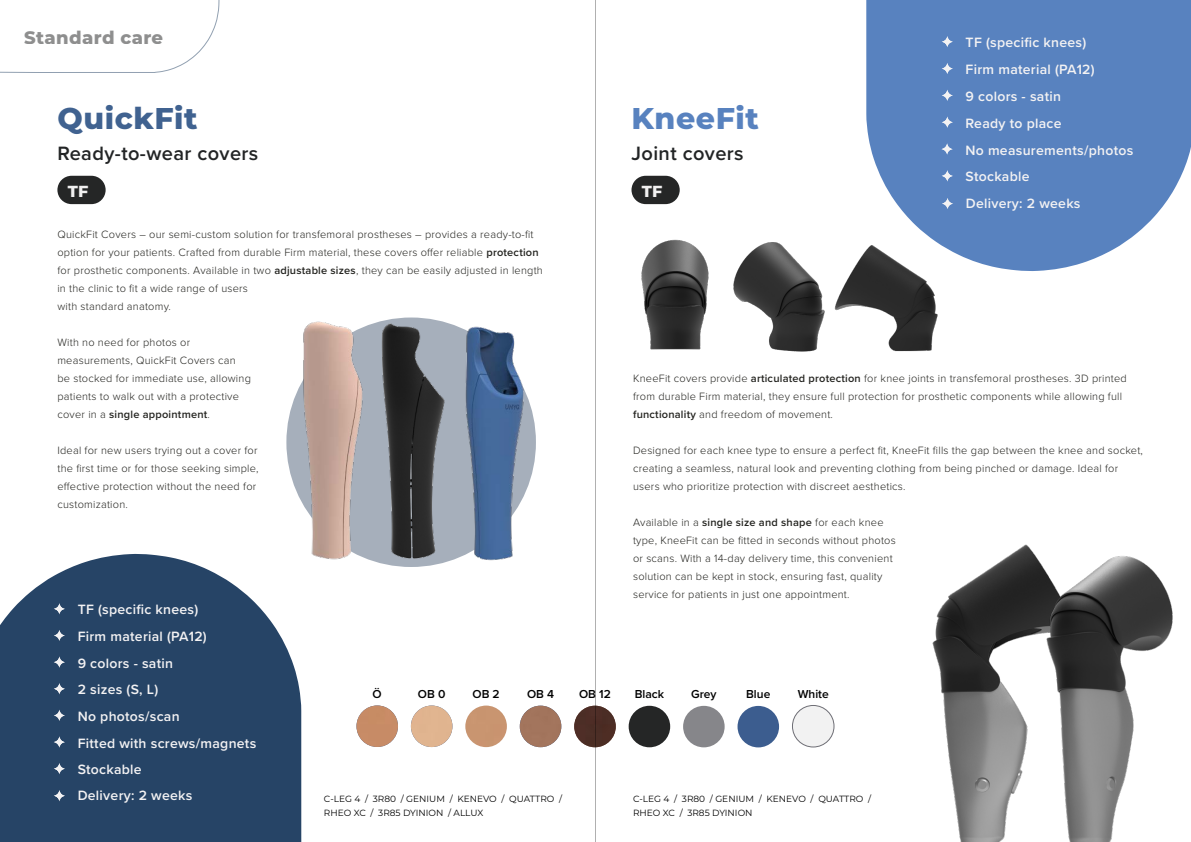
<style>
.page{position:relative;width:1191px;height:842px;background:#fff}
.page>*{position:absolute;margin:0;border:0;box-sizing:border-box;transform-origin:0 0}
.t1{font:800 30px "Montserrat";letter-spacing:.02em;color:#406290}
.t2{font:800 30px "Montserrat";letter-spacing:.02em;color:#5882bf}
.t3{font:600 20px "Proxima Nova";letter-spacing:.02em;color:#222425}
.t4{font:800 18px "Montserrat";letter-spacing:.02em;color:#252626}
.t5{font:800 16px "Montserrat";color:#f1f0f0}
.t6{font:600 14px/26.8px "Proxima Nova";letter-spacing:.02em;color:#f3f2f3}
.t7{font:600 12px "Proxima Nova";color:#000}
.t8{font:300 11px/18px "Proxima Nova";letter-spacing:.02em;color:#242420}
.t9{font:9px/14px "Montserrat";color:#000}
.s1{font-weight:600}
</style>
<div class="page">
<svg style="left:0;top:0;width:220px;height:73px"></svg>
<div style="left:286px;top:317px;width:250px;height:250px;background:#a6afbb;border-radius:50%"></div>
<svg style="left:0;top:554px;width:301px;height:288px;background:#3b5674"></svg>
<div style="left:57px;top:176px;width:49px;height:28px;background:#252626;border-radius:14px"></div>
<img style="left:293px;top:321px;width:78px;height:245px">
<img style="left:455px;top:325px;width:77px;height:236px">
<img style="left:374px;top:317px;width:77px;height:249px">
<div style="left:792px;top:705px;width:42px;height:42px;background:#f2f2f2;border-radius:50%"></div>
<div style="left:792px;top:705px;width:42px;height:42px;border:1px solid #6e6e75;border-radius:50%"></div>
<div style="left:737px;top:706px;width:42px;height:41px;background:#3c5d8f;border-radius:50%"></div>
<div style="left:683px;top:706px;width:41px;height:41px;background:#86868a;border-radius:50%"></div>
<div style="left:628px;top:706px;width:42px;height:41px;background:#252626;border-radius:50%"></div>
<img style="left:574px;top:706px;width:42px;height:41px;border-radius:21px">
<img style="left:520px;top:706px;width:41px;height:41px;border-radius:21px">
<img style="left:465px;top:706px;width:42px;height:41px;border-radius:21px">
<img style="left:411px;top:705px;width:41px;height:42px;border-radius:21px">
<img style="left:356px;top:705px;width:42px;height:42px;border-radius:21px">
<hr style="left:595px;top:0;width:1px;height:842px;background:#000">
<svg style="left:866px;top:0;width:325px;height:271px;background:#688ec5"></svg>
<img style="left:733px;top:242px;width:92px;height:110px">
<img style="left:834px;top:236px;width:109px;height:116px">
<img style="left:641px;top:239px;width:68px;height:111px">
<img style="left:932px;top:544px;width:112px;height:298px">
<img style="left:1044px;top:556px;width:129px;height:286px">
<div style="left:631px;top:176px;width:48px;height:28px;background:#252626;border-radius:14px"></div>
<svg style="left:54px;top:790px;width:11px;height:11px"></svg>
<svg style="left:54px;top:763px;width:11px;height:11px"></svg>
<svg style="left:54px;top:736px;width:11px;height:12px"></svg>
<svg style="left:54px;top:710px;width:11px;height:11px"></svg>
<svg style="left:54px;top:683px;width:11px;height:11px"></svg>
<svg style="left:54px;top:656px;width:11px;height:12px"></svg>
<svg style="left:54px;top:630px;width:11px;height:11px"></svg>
<svg style="left:54px;top:603px;width:11px;height:11px"></svg>
<svg style="left:941px;top:36px;width:12px;height:11px"></svg>
<svg style="left:941px;top:63px;width:12px;height:11px"></svg>
<svg style="left:941px;top:90px;width:12px;height:11px"></svg>
<svg style="left:941px;top:116px;width:12px;height:12px"></svg>
<svg style="left:941px;top:170px;width:12px;height:11px"></svg>
<svg style="left:942px;top:198px;width:11px;height:11px"></svg>
<svg style="left:941px;top:143px;width:11px;height:12px"></svg>
<h3 class="t4" style="left:24px;top:24px;width:141px">Standard care</h3>
<h1 class="t1" style="left:57px;top:96px;width:142px">QuickFit</h1>
<h2 class="t3" style="left:57px;top:138px;width:202px">Ready-to-wear covers</h2>
<h3 class="t5" style="left:68px;top:179px;width:22px">TF</h3>
<p class="t8" style="left:57px;top:225px;width:487px">QuickFit Covers – our semi-custom solution for transfemoral prostheses – provides a ready-to-fit option for your patients. Crafted from durable Firm material, these covers offer reliable <span class="s1">protection </span>for prosthetic components. Available in two <span class="s1">adjustable sizes</span>, they can be easily adjusted in length in the clinic to fit a wide range of users<br>with standard anatomy.</p>
<p class="t8" style="left:57px;top:333px;width:195px">With no need for photos or measurements, QuickFit Covers can be stocked for immediate use, allowing patients to walk out with a protective cover in a <span class="s1">single appointment</span>.</p>
<p class="t8" style="left:57px;top:441px;width:203px">Ideal for new users trying out a cover for the first time or for those seeking simple, effective protection without the need for customization.</p>
<p class="t6" style="left:78px;top:596px;width:122px">TF (specific knees)</p>
<p class="t6" style="left:78px;top:622px;width:131px">Firm material (PA12)</p>
<p class="t6" style="left:78px;top:649px;width:97px">9 colors - satin</p>
<h1 class="t2" style="left:631px;top:96px;width:129px">KneeFit</h1>
<h2 class="t3" style="left:631px;top:138px;width:114px">Joint covers</h2>
<h3 class="t5" style="left:642px;top:179px;width:22px">TF</h3>
<p class="t6" style="left:965px;top:29px;width:131px">TF (specific knees)<br>Firm material (PA12)<br>9 colors - satin<br>Ready to place</p>
<p class="t6" style="left:965px;top:136px;width:169px">No measurements/photos</p>
<p class="t6" style="left:965px;top:163px;width:116px">Stockable<br>Delivery: 2 weeks</p>
<p class="t8" style="left:633px;top:369px;width:495px">KneeFit covers provide <span class="s1">articulated protection</span> for knee joints in transfemoral prostheses. 3D printed from durable Firm material, they ensure full protection for prosthetic components while allowing full <span class="s1">functionality</span> and freedom of movement.</p>
<p class="t8" style="left:633px;top:441px;width:511px">Designed for each knee type to ensure a perfect fit, KneeFit fills the gap between the knee and socket, creating a seamless, natural look and preventing clothing from being pinched or damage. Ideal for users who prioritize protection with discreet aesthetics.</p>
<p class="t8" style="left:633px;top:513px;width:264px">Available in a <span class="s1">single size and shape</span> for each knee type, KneeFit can be fitted in seconds without photos or scans. With a 14-day delivery time, this convenient solution can be kept in stock, ensuring fast, quality service for patients in just one appointment.</p>
<p class="t6" style="left:78px;top:676px;width:82px">2 sizes (S, L)</p>
<p class="t6" style="left:78px;top:702px;width:103px">No photos/scan</p>
<p class="t6" style="left:78px;top:729px;width:180px">Fitted with screws/magnets</p>
<p class="t6" style="left:78px;top:756px;width:65px">Stockable</p>
<p class="t6" style="left:78px;top:782px;width:116px">Delivery: 2 weeks</p>
<p class="t7" style="left:373px;top:685px;width:11px">Ö</p>
<p class="t7" style="left:418px;top:685px;width:29px">OB 0</p>
<p class="t7" style="left:472px;top:685px;width:29px">OB 2</p>
<p class="t7" style="left:527px;top:685px;width:28px">OB 4</p>
<p class="t7" style="left:579px;top:685px;width:33px">OB 12</p>
<p class="t7" style="left:634px;top:685px;width:31px">Black</p>
<p class="t7" style="left:691px;top:685px;width:27px">Grey</p>
<p class="t7" style="left:746px;top:685px;width:26px">Blue</p>
<p class="t7" style="left:797px;top:685px;width:33px">White</p>
<p class="t9" style="left:324px;top:792px;width:240px">C-LEG 4 / 3R80 / GENIUM / KENEVO / QUATTRO /<br>RHEO XC / 3R85 DYINION / ALLUX</p>
<p class="t9" style="left:633px;top:792px;width:240px">C-LEG 4 / 3R80 / GENIUM / KENEVO / QUATTRO /<br>RHEO XC / 3R85 DYINION</p>
</div>
